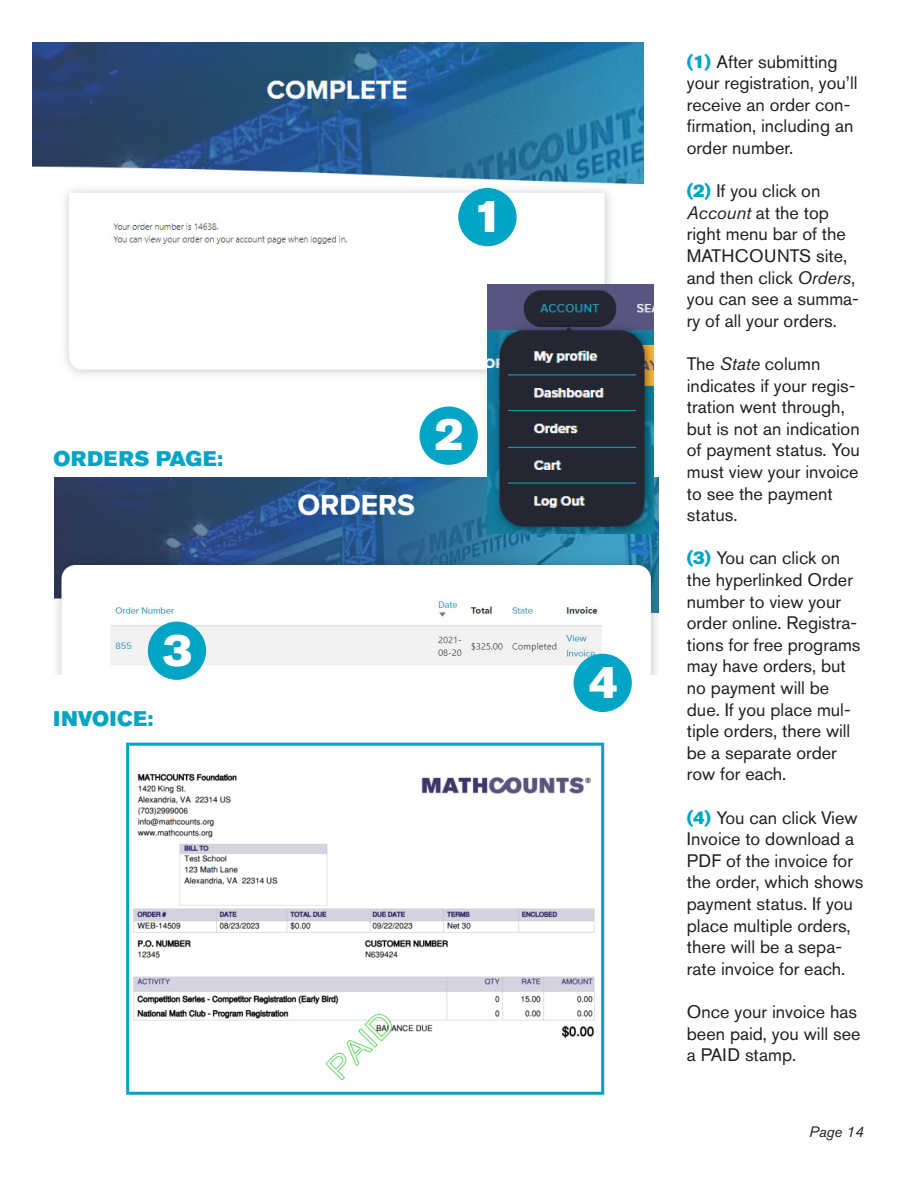
<style>
.page{position:relative;width:918px;height:1188px;background:#fff}
.page>*{position:absolute;margin:0;border:0;box-sizing:border-box;transform-origin:0 0}
.t1{font:45px "Akzidenz Grotesk BE Super";color:#fff}
.t2{font:21px "Akzidenz Grotesk BE Super";letter-spacing:.03em;color:#00a4c4}
.t3{font:18px/21.6px "Akzidenz Grotesk BE";color:#231f20}
.t4{font:italic 15px "Akzidenz Grotesk BE";color:#231f20}
.s1{font-family:"Akzidenz Grotesk BE Super";color:#00a4c4}
.s2{font-style:italic}
</style>
<div class="page">
<img style="left:32px;top:42px;width:612px;height:333px">
<img style="left:54px;top:478px;width:605px;height:197px">
<img style="left:487px;top:285px;width:166px;height:248px">
<div style="left:458px;top:188px;width:59px;height:58px;background:#00a4c4;border-radius:50%"></div>
<div style="left:420px;top:407px;width:58px;height:58px;background:#00a4c4;border-radius:50%"></div>
<div style="left:148px;top:622px;width:58px;height:58px;background:#00a4c4;border-radius:50%"></div>
<div style="left:574px;top:654px;width:58px;height:58px;background:#00a4c4;border-radius:50%"></div>
<img style="left:133px;top:773px;width:462px;height:308px">
<div style="left:126px;top:743px;width:478px;height:352px;border:3px solid #00a4c4"></div>
<p class="t2" style="left:54px;top:446px;width:171px">ORDERS PAGE:</p>
<h1 class="t1" style="left:163px;top:624px;width:31px">3</h1>
<p class="t2" style="left:54px;top:707px;width:101px">INVOICE:</p>
<h1 class="t1" style="left:474px;top:190px;width:31px">1</h1>
<h1 class="t1" style="left:435px;top:409px;width:31px">2</h1>
<h1 class="t1" style="left:589px;top:656px;width:31px">4</h1>
<p class="t3" style="left:687px;top:50px;width:172px"><span class="s1">(1)</span> After submitting your registration, you’ll receive an order con&shy;firmation, including an order number.</p>
<p class="t3" style="left:687px;top:180px;width:174px"><span class="s1">(2)</span> If you click on<br><span class="s2">Account</span> at the top right menu bar of the<br>MATHCOUNTS site, and then click <span class="s2">Orders</span>, you can see a summa&shy;ry of all your orders.</p>
<p class="t3" style="left:687px;top:353px;width:174px">The <span class="s2">State</span> column indicates if your regis&shy;tration went through, but is not an indication of payment status. You must view your invoice to see the payment status.</p>
<p class="t3" style="left:687px;top:547px;width:175px"><span class="s1">(3)</span> You can click on the hyperlinked Order number to view your order online. Registra&shy;tions for free programs may have orders, but no payment will be due. If you place mul&shy;tiple orders, there will be a separate order row for each.</p>
<p class="t3" style="left:687px;top:806px;width:178px"><span class="s1">(4)</span> You can click View<br>Invoice to download a<br>PDF of the invoice for the order, which shows payment status. If you place multiple orders, there will be a sepa&shy;rate invoice for each.</p>
<p class="t3" style="left:687px;top:1001px;width:175px">Once your invoice has been paid, you will see a PAID stamp.</p>
<p class="t4" style="left:809px;top:1122px;width:56px">Page 14</p>
</div>
